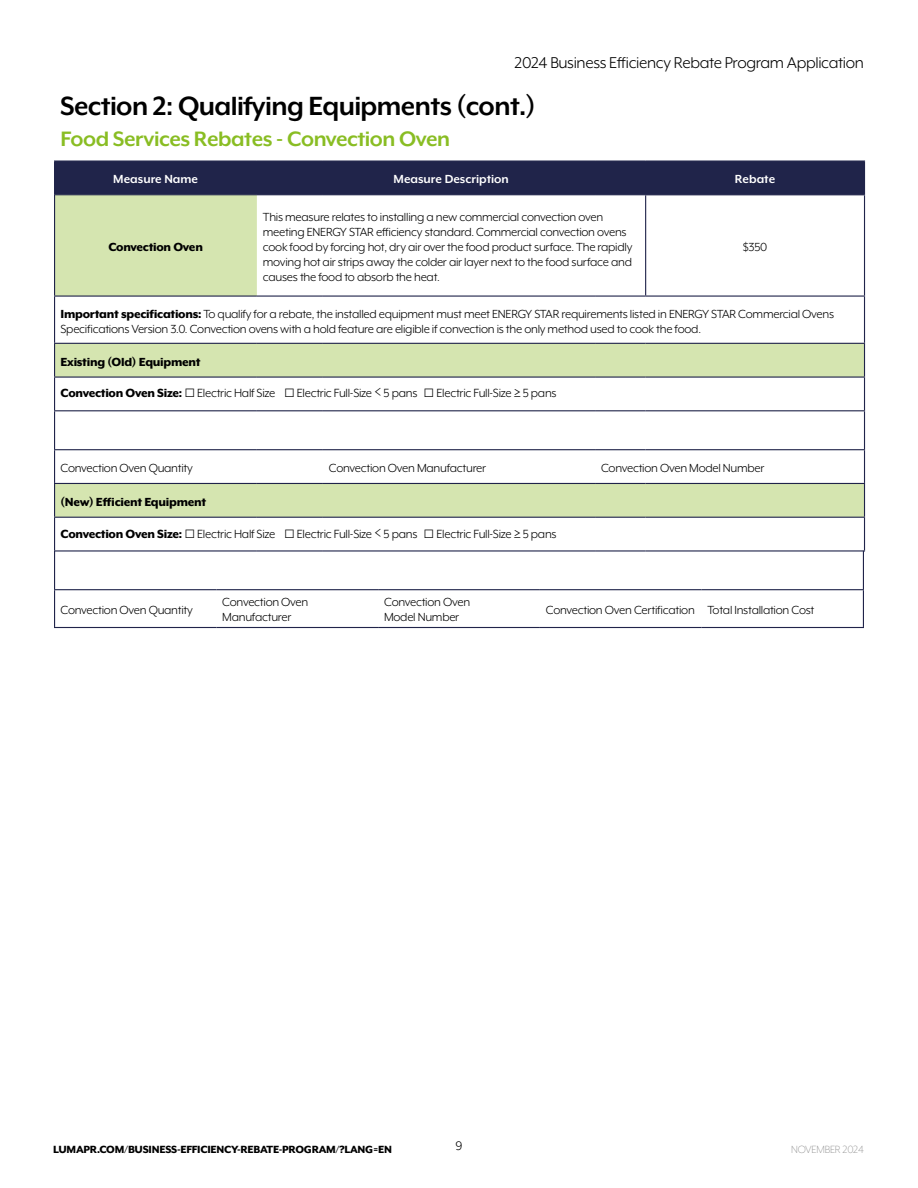
<style>
.page{position:relative;width:918px;height:1188px;background:#fff}
.page>*{position:absolute;margin:0;border:0;box-sizing:border-box;transform-origin:0 0}
.t1{font:700 30.3px "Mr Eaves XL Mod OT";letter-spacing:-.02em;color:#000}
.t2{font:700 24px "Mr Eaves XL Mod OT";letter-spacing:-.02em;color:#89bd23}
.t3{font:18px "Mr Eaves XL Mod OT";letter-spacing:-.02em;color:#000}
.t4{font:14.25px "Mr Eaves XL Mod OT";color:#000}
.t5{font:13.65px "Mr Eaves XL Mod OT";letter-spacing:-.02em;color:#000}
.t6{font:13.5px/15px "Mr Eaves XL Mod OT";letter-spacing:-.02em;color:#000}
.t7{font:800 13.5px "Mr Eaves XL Mod OT";letter-spacing:-.02em;color:#000}
.t8{font:700 13.5px "Mr Eaves XL Mod OT";color:#fff}
.t9{font:800 12px "Mr Eaves XL Mod OT";letter-spacing:-.02em;color:#000}
.t10{font:300 12px "Mr Eaves XL Mod OT";letter-spacing:-.02em;color:#878787}
.s1{font-weight:800}
.s2{font-family:"Arial";font-size:18.15px}
.s3{font-size:18.15px}
.s4{font-size:18px}
</style>
<div class="page">
<div style="left:55px;top:162px;width:809px;height:32px;background:#20244a"></div>
<svg style="left:55px;top:195px;width:809px;height:322px"></svg>
<hr style="left:864px;top:162px;width:1px;height:32px;background:#20244a">
<hr style="left:55px;top:194px;width:202px;height:1px;background:#20244a">
<hr style="left:257px;top:194px;width:66px;height:1px;background:#20244a">
<hr style="left:323px;top:194px;width:272px;height:1px;background:#20244a">
<hr style="left:595px;top:194px;width:50px;height:1px;background:#20244a">
<hr style="left:645px;top:194px;width:220px;height:1px;background:#20244a">
<hr style="left:645px;top:195px;width:1px;height:101px;background:#20244a">
<hr style="left:864px;top:195px;width:1px;height:101px;background:#20244a">
<hr style="left:54px;top:296px;width:203px;height:1px;background:#20244a">
<hr style="left:257px;top:296px;width:66px;height:1px;background:#20244a">
<hr style="left:323px;top:296px;width:272px;height:1px;background:#20244a">
<hr style="left:595px;top:296px;width:51px;height:1px;background:#20244a">
<hr style="left:646px;top:296px;width:219px;height:1px;background:#20244a">
<hr style="left:864px;top:297px;width:1px;height:46px;background:#20244a">
<hr style="left:54px;top:343px;width:203px;height:1px;background:#20244a">
<hr style="left:257px;top:343px;width:66px;height:1px;background:#20244a">
<hr style="left:323px;top:343px;width:272px;height:1px;background:#20244a">
<hr style="left:595px;top:343px;width:51px;height:1px;background:#20244a">
<hr style="left:646px;top:343px;width:219px;height:1px;background:#20244a">
<hr style="left:864px;top:344px;width:1px;height:33px;background:#20244a">
<hr style="left:54px;top:377px;width:203px;height:1px;background:#20244a">
<hr style="left:257px;top:377px;width:66px;height:1px;background:#20244a">
<hr style="left:323px;top:377px;width:272px;height:1px;background:#20244a">
<hr style="left:595px;top:377px;width:51px;height:1px;background:#20244a">
<hr style="left:646px;top:377px;width:219px;height:1px;background:#20244a">
<hr style="left:864px;top:378px;width:1px;height:32px;background:#20244a">
<hr style="left:54px;top:410px;width:203px;height:1px;background:#20244a">
<hr style="left:257px;top:410px;width:66px;height:1px;background:#20244a">
<hr style="left:323px;top:410px;width:272px;height:1px;background:#20244a">
<hr style="left:595px;top:410px;width:51px;height:1px;background:#20244a">
<hr style="left:646px;top:410px;width:219px;height:1px;background:#20244a">
<hr style="left:864px;top:411px;width:1px;height:38px;background:#20244a">
<hr style="left:54px;top:449px;width:203px;height:1px;background:#20244a">
<hr style="left:257px;top:449px;width:66px;height:1px;background:#20244a">
<hr style="left:323px;top:449px;width:272px;height:1px;background:#20244a">
<hr style="left:595px;top:449px;width:51px;height:1px;background:#20244a">
<hr style="left:646px;top:449px;width:219px;height:1px;background:#20244a">
<hr style="left:864px;top:450px;width:1px;height:33px;background:#20244a">
<hr style="left:864px;top:484px;width:1px;height:33px;background:#20244a">
<hr style="left:864px;top:518px;width:1px;height:32px;background:#20244a">
<hr style="left:54px;top:161px;width:203px;height:1px;background:#20244a">
<hr style="left:54px;top:162px;width:1px;height:33px;background:#20244a">
<hr style="left:257px;top:161px;width:66px;height:1px;background:#20244a">
<hr style="left:323px;top:161px;width:272px;height:1px;background:#20244a">
<hr style="left:595px;top:161px;width:51px;height:1px;background:#20244a">
<hr style="left:646px;top:161px;width:219px;height:1px;background:#20244a">
<hr style="left:54px;top:195px;width:1px;height:101px;background:#20244a">
<hr style="left:54px;top:297px;width:1px;height:46px;background:#20244a">
<hr style="left:54px;top:344px;width:1px;height:33px;background:#20244a">
<hr style="left:54px;top:378px;width:1px;height:32px;background:#20244a">
<hr style="left:54px;top:411px;width:1px;height:38px;background:#20244a">
<hr style="left:54px;top:450px;width:1px;height:33px;background:#20244a">
<hr style="left:54px;top:483px;width:203px;height:1px;background:#20244a">
<hr style="left:54px;top:484px;width:1px;height:33px;background:#20244a">
<hr style="left:257px;top:483px;width:66px;height:1px;background:#20244a">
<hr style="left:323px;top:483px;width:272px;height:1px;background:#20244a">
<hr style="left:595px;top:483px;width:51px;height:1px;background:#20244a">
<hr style="left:646px;top:483px;width:219px;height:1px;background:#20244a">
<hr style="left:54px;top:517px;width:203px;height:1px;background:#20244a">
<hr style="left:54px;top:518px;width:1px;height:32px;background:#20244a">
<hr style="left:257px;top:517px;width:66px;height:1px;background:#20244a">
<hr style="left:323px;top:517px;width:272px;height:1px;background:#20244a">
<hr style="left:595px;top:517px;width:51px;height:1px;background:#20244a">
<hr style="left:646px;top:517px;width:219px;height:1px;background:#20244a">
<hr style="left:54px;top:550px;width:203px;height:2px;background:#20244a">
<hr style="left:257px;top:550px;width:66px;height:2px;background:#20244a">
<hr style="left:323px;top:550px;width:272px;height:2px;background:#20244a">
<hr style="left:595px;top:550px;width:51px;height:2px;background:#20244a">
<hr style="left:646px;top:550px;width:219px;height:2px;background:#20244a">
<hr style="left:54px;top:551px;width:1px;height:38px;background:#20244a">
<hr style="left:54px;top:590px;width:1px;height:37px;background:#20244a">
<hr style="left:54px;top:589px;width:162px;height:1px;background:#20244a">
<hr style="left:216px;top:589px;width:162px;height:1px;background:#20244a">
<hr style="left:378px;top:589px;width:162px;height:1px;background:#20244a">
<hr style="left:540px;top:589px;width:162px;height:1px;background:#20244a">
<hr style="left:702px;top:589px;width:162px;height:1px;background:#20244a">
<hr style="left:54px;top:627px;width:162px;height:1px;background:#20244a">
<hr style="left:216px;top:627px;width:162px;height:1px;background:#20244a">
<hr style="left:378px;top:627px;width:162px;height:1px;background:#20244a">
<hr style="left:540px;top:627px;width:162px;height:1px;background:#20244a">
<hr style="left:702px;top:627px;width:162px;height:1px;background:#20244a">
<hr style="left:863px;top:551px;width:1px;height:38px;background:#20244a">
<hr style="left:863px;top:590px;width:1px;height:37px;background:#20244a">
<h3 class="t3" style="left:515px;top:53px;width:351px">2024 Business Efficiency Rebate Program Application</h3>
<h1 class="t1" style="left:60px;top:89px;width:477px">Section 2: Qualifying Equipments (cont.)</h1>
<h2 class="t2" style="left:61px;top:125px;width:391px">Food Services Rebates - Convection Oven</h2>
<p class="t8" style="left:113px;top:172px;width:86px">Measure Name</p>
<p class="t8" style="left:394px;top:172px;width:117px">Measure Description</p>
<p class="t8" style="left:735px;top:172px;width:42px">Rebate</p>
<p class="t7" style="left:108px;top:239px;width:96px">Convection Oven</p>
<p class="t6" style="left:263px;top:209px;width:371px">This measure relates to installing a new commercial convection oven meeting ENERGY STAR efficiency standard. Commercial convection ovens cook food by forcing hot, dry air over the food product surface. The rapidly moving hot air strips away the colder air layer next to the food surface and causes the food to absorb the heat.</p>
<p class="t6" style="left:743px;top:239px;width:26px">$350</p>
<p class="t6" style="left:61px;top:306px;width:775px"><span class="s1">Important specifications:</span> To qualify for a rebate, the installed equipment must meet ENERGY STAR requirements listed in ENERGY STAR Commercial Ovens<br>Specifications Version 3.0. Convection ovens with a hold feature are eligible if convection is the only method used to cook the food.</p>
<p class="t7" style="left:61px;top:354px;width:142px">Existing (Old) Equipment</p>
<p class="t5" style="left:61px;top:386px;width:498px"><span class="s1">Convection Oven Size:</span> <span class="s2">□</span> Electric Half Size □<span class="s2">□</span> Electric Full-Size <span class="s3">&lt;</span> 5 pans□<span class="s2">□</span> Electric Full-Size <span class="s4">≥</span> 5 pans</p>
<p class="t6" style="left:61px;top:460px;width:134px">Convection Oven Quantity</p>
<p class="t6" style="left:329px;top:460px;width:159px">Convection Oven Manufacturer</p>
<p class="t6" style="left:601px;top:460px;width:165px">Convection Oven Model Number</p>
<p class="t7" style="left:61px;top:494px;width:147px">(New) Efficient Equipment</p>
<p class="t5" style="left:61px;top:526px;width:498px"><span class="s1">Convection Oven Size:</span> <span class="s2">□</span> Electric Half Size □<span class="s2">□</span> Electric Full-Size <span class="s3">&lt;</span> 5 pans□<span class="s2">□</span> Electric Full-Size <span class="s4">≥</span> 5 pans</p>
<p class="t6" style="left:61px;top:602px;width:134px">Convection Oven Quantity</p>
<p class="t6" style="left:222px;top:595px;width:88px">Convection Oven<br>Manufacturer</p>
<p class="t6" style="left:384px;top:595px;width:88px">Convection Oven<br>Model Number</p>
<p class="t6" style="left:546px;top:602px;width:270px">Convection Oven Certification Total Installation Cost</p>
<p class="t9" style="left:53px;top:1143px;width:340px">LUMAPR.COM/BUSINESS-EFFICIENCY-REBATE-PROGRAM/?LANG=EN</p>
<p class="t4" style="left:456px;top:1138px;width:8px">9</p>
<p class="t10" style="left:791px;top:1143px;width:74px">NOVEMBER 2024</p>
</div>
